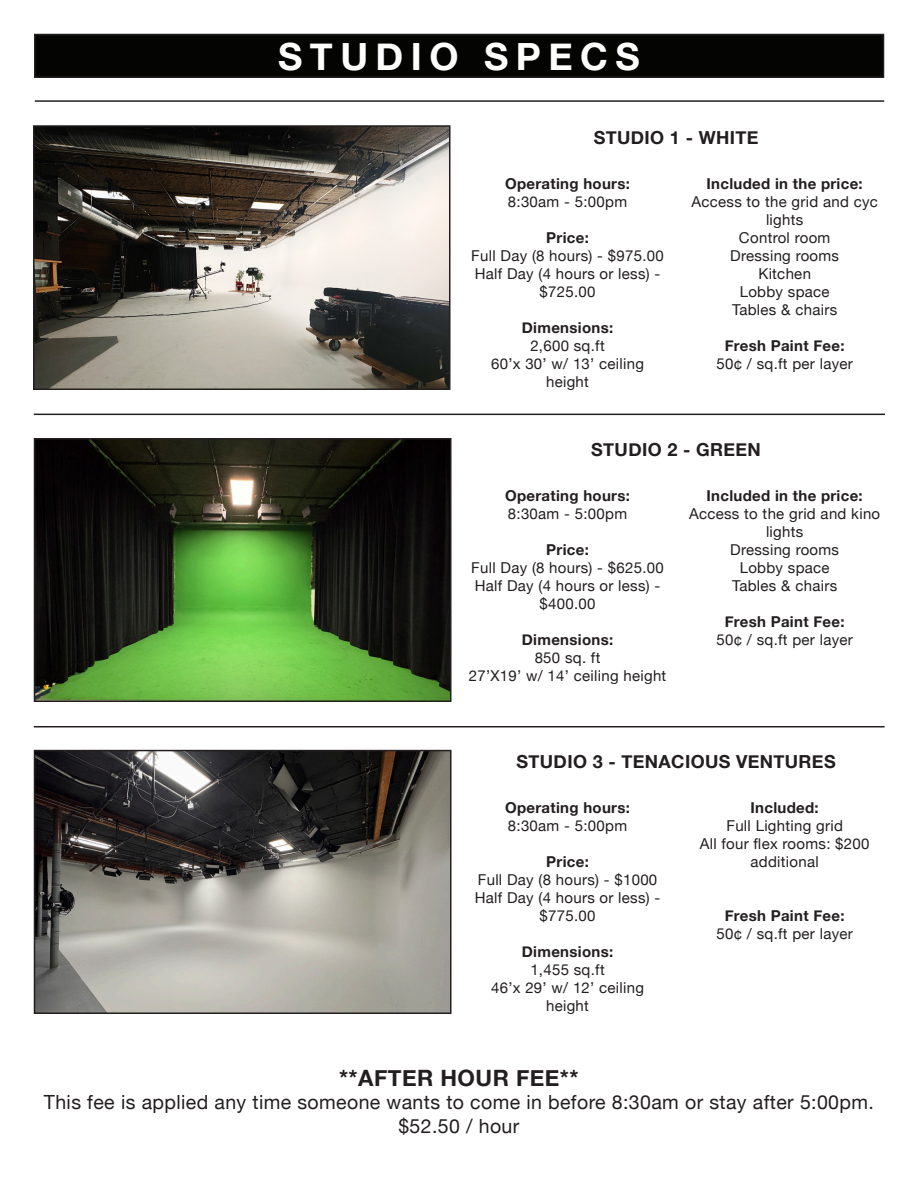
<style>
.page{position:relative;width:918px;height:1188px;background:#fff}
.page>*{position:absolute;margin:0;border:0;box-sizing:border-box;transform-origin:0 0}
.t1{font:700 37.5px "Helvetica Neue";letter-spacing:.2em;color:#fff}
.t2{font:700 22.5px "Helvetica Neue";letter-spacing:.02em;color:#231f20}
.t3{font:19.5px "Helvetica Neue";letter-spacing:.02em;color:#231f20}
.t4{font:700 18px "Helvetica Neue";letter-spacing:.02em;color:#231f20}
.t5{font:15px/18px "Helvetica Neue";letter-spacing:.02em;color:#231f20;text-align:center}
.t6{font:700 15px "Helvetica Neue";letter-spacing:.02em;color:#231f20}
</style>
<div class="page">
<div style="left:35px;top:34px;width:849px;height:43px;background:#040503"></div>
<div style="left:34px;top:34px;width:850px;height:44px;border:2px solid #231f20"></div>
<hr style="left:35px;top:100px;width:849px;height:2px;background:#231f20">
<img style="left:37px;top:441px;width:412px;height:258px">
<div style="left:34px;top:438px;width:418px;height:264px;border:2px solid #231f20"></div>
<img style="left:36px;top:128px;width:411px;height:259px">
<div style="left:33px;top:125px;width:417px;height:265px;border:2px solid #231f20"></div>
<hr style="left:34px;top:726px;width:851px;height:2px;background:#231f20">
<hr style="left:34px;top:414px;width:851px;height:1px;background:#231f20">
<img style="left:37px;top:753px;width:412px;height:258px">
<div style="left:34px;top:750px;width:418px;height:264px;border:2px solid #231f20"></div>
<p class="t1" style="left:278px;top:28px;width:363px">STUDIO SPECS</p>
<p class="t4" style="left:594px;top:123px;width:166px">STUDIO 1 - WHITE</p>
<p class="t6" style="left:505px;top:172px;width:126px">Operating hours:</p>
<p class="t5" style="left:508px;top:193px;width:121px">8:30am - 5:00pm</p>
<p class="t6" style="left:546px;top:226px;width:44px">Price:</p>
<p class="t5" style="left:471px;top:247px;width:194px">Full Day (8 hours) - $975.00</p>
<p class="t5" style="left:475px;top:265px;width:187px">Half Day (4 hours or less) - $725.00</p>
<p class="t6" style="left:522px;top:316px;width:93px">Dimensions:</p>
<p class="t5" style="left:530px;top:337px;width:76px">2,600 sq.ft</p>
<p class="t5" style="left:491px;top:355px;width:155px">60’x 30’ w/ 13’ ceiling height</p>
<p class="t6" style="left:707px;top:172px;width:158px">Included in the price:</p>
<p class="t5" style="left:691px;top:193px;width:188px">Access to the grid and cyc lights</p>
<p class="t5" style="left:739px;top:229px;width:93px">Control room</p>
<p class="t5" style="left:730px;top:247px;width:110px">Dressing rooms</p>
<p class="t5" style="left:758px;top:265px;width:54px">Kitchen</p>
<p class="t5" style="left:740px;top:283px;width:91px">Lobby space</p>
<p class="t5" style="left:732px;top:301px;width:107px">Tables &amp; chairs</p>
<p class="t6" style="left:725px;top:334px;width:121px">Fresh Paint Fee:</p>
<p class="t5" style="left:717px;top:355px;width:138px">50¢ / sq.ft per layer</p>
<p class="t4" style="left:591px;top:435px;width:171px">STUDIO 2 - GREEN</p>
<p class="t6" style="left:505px;top:484px;width:126px">Operating hours:</p>
<p class="t5" style="left:508px;top:505px;width:121px">8:30am - 5:00pm</p>
<p class="t6" style="left:546px;top:538px;width:44px">Price:</p>
<p class="t5" style="left:471px;top:559px;width:194px">Full Day (8 hours) - $625.00</p>
<p class="t5" style="left:475px;top:577px;width:187px">Half Day (4 hours or less) - $400.00</p>
<p class="t6" style="left:522px;top:628px;width:93px">Dimensions:</p>
<p class="t5" style="left:535px;top:649px;width:67px">850 sq. ft</p>
<p class="t5" style="left:469px;top:667px;width:199px">27’X19’ w/ 14’ ceiling height</p>
<p class="t6" style="left:707px;top:484px;width:158px">Included in the price:</p>
<p class="t5" style="left:689px;top:505px;width:193px">Access to the grid and kino lights</p>
<p class="t5" style="left:730px;top:541px;width:110px">Dressing rooms</p>
<p class="t5" style="left:740px;top:559px;width:91px">Lobby space</p>
<p class="t5" style="left:732px;top:577px;width:107px">Tables &amp; chairs</p>
<p class="t6" style="left:725px;top:610px;width:121px">Fresh Paint Fee:</p>
<p class="t5" style="left:717px;top:631px;width:138px">50¢ / sq.ft per layer</p>
<p class="t4" style="left:517px;top:747px;width:321px">STUDIO 3 - TENACIOUS VENTURES</p>
<p class="t6" style="left:505px;top:796px;width:126px">Operating hours:</p>
<p class="t5" style="left:508px;top:817px;width:121px">8:30am - 5:00pm</p>
<p class="t6" style="left:546px;top:850px;width:44px">Price:</p>
<p class="t5" style="left:475px;top:871px;width:187px">Full Day (8 hours) - $1000<br>Half Day (4 hours or less) - $775.00</p>
<p class="t6" style="left:522px;top:940px;width:93px">Dimensions:</p>
<p class="t5" style="left:530px;top:961px;width:76px">1,455 sq.ft</p>
<p class="t5" style="left:491px;top:979px;width:155px">46’x 29’ w/ 12’ ceiling height</p>
<p class="t6" style="left:751px;top:796px;width:70px">Included:</p>
<p class="t5" style="left:726px;top:817px;width:118px">Full Lighting grid</p>
<p class="t5" style="left:700px;top:835px;width:171px">All four flex rooms: $200 additional</p>
<p class="t6" style="left:725px;top:904px;width:121px">Fresh Paint Fee:</p>
<p class="t5" style="left:717px;top:925px;width:138px">50¢ / sq.ft per layer</p>
<p class="t2" style="left:339px;top:1060px;width:241px">**AFTER HOUR FEE**</p>
<p class="t3" style="left:44px;top:1088px;width:832px">This fee is applied any time someone wants to come in before 8:30am or stay after 5:00pm.</p>
<p class="t3" style="left:398px;top:1112px;width:123px">$52.50 / hour</p>
</div>
